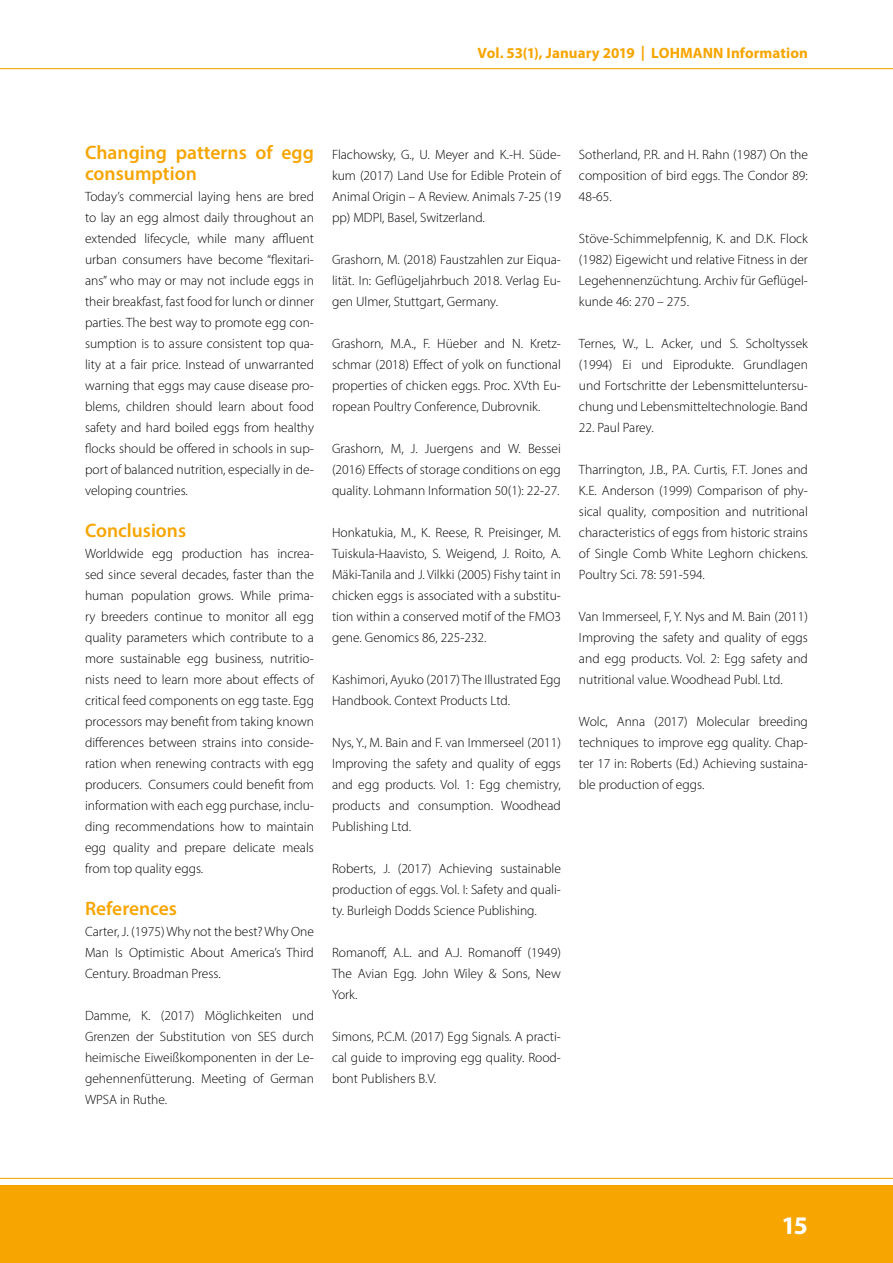
<style>
.page{position:relative;width:893px;height:1263px;background:#fff}
.page>*{position:absolute;margin:0;border:0;box-sizing:border-box;transform-origin:0 0}
.t1{font:700 25.35px "Myriad Pro";color:#fff}
.t2{font:600 19.5px/21px "Myriad Pro";color:#f7a500}
.t3{font:700 15px "Myriad Pro";letter-spacing:.005em;color:#f7a500}
.t4{font:300 13.5px/21px "Myriad Pro";color:#000;text-align:justify}
</style>
<div class="page">
<hr style="left:0;top:68px;width:893px;height:1px;background:#f7a500">
<hr style="left:0;top:1178px;width:893px;height:1px;background:#f7a500">
<div style="left:0;top:1186px;width:893px;height:77px;background:#f7a500"></div>
<p class="t3" style="left:478px;top:43px;width:332px">Vol. 53(1), January 2019 | LOHMANN Information</p>
<h2 class="t2" style="left:85px;top:141px;width:230px">Changing patterns of egg consumption</h2>
<p class="t4" style="left:85px;top:186px;width:230px">Today’s commercial laying hens are bred to lay an egg almost daily throughout an extended lifecycle, while many affluent urban consumers have become “flexitari&shy;ans” who may or may not include eggs in their breakfast, fast food for lunch or dinner parties. The best way to promote egg con&shy;sumption is to assure consistent top qua&shy;lity at a fair price. Instead of unwarranted warning that eggs may cause disease pro&shy;blems, children should learn about food safety and hard boiled eggs from healthy flocks should be offered in schools in sup&shy;port of balanced nutrition, especially in de&shy;veloping countries.</p>
<h2 class="t2" style="left:85px;top:519px;width:103px">Conclusions</h2>
<p class="t4" style="left:85px;top:543px;width:230px">Worldwide egg production has increa&shy;sed since several decades, faster than the human population grows. While prima&shy;ry breeders continue to monitor all egg quality parameters which contribute to a more sustainable egg business, nutritio&shy;nists need to learn more about effects of critical feed components on egg taste. Egg processors may benefit from taking known differences between strains into conside&shy;ration when renewing contracts with egg producers. Consumers could benefit from information with each egg purchase, inclu&shy;ding recommendations how to maintain egg quality and prepare delicate meals from top quality eggs.</p>
<h2 class="t2" style="left:85px;top:897px;width:94px">References</h2>
<p class="t4" style="left:85px;top:921px;width:230px">Carter, J. (1975) Why not the best? Why One Man Is Optimistic About America’s Third Century. Broadman Press.</p>
<p class="t4" style="left:85px;top:1005px;width:230px">Damme, K. (2017) Möglichkeiten und Grenzen der Substitution von SES durch heimische Eiweißkomponenten in der Le&shy;gehennenfütterung. Meeting of German WPSA in Ruthe.</p>
<p class="t4" style="left:332px;top:144px;width:230px">Flachowsky, G., U. Meyer and K.-H. Süde&shy;kum (2017) Land Use for Edible Protein of Animal Origin – A Review. Animals 7-25 (19 pp) MDPI, Basel, Switzerland.</p>
<p class="t4" style="left:332px;top:249px;width:230px">Grashorn, M. (2018) Faustzahlen zur Eiqua&shy;lität. In: Geflügeljahrbuch 2018. Verlag Eu&shy;gen Ulmer, Stuttgart, Germany.</p>
<p class="t4" style="left:332px;top:333px;width:230px">Grashorn, M.A., F. Hüeber and N. Kretz&shy;schmar (2018) Effect of yolk on functional properties of chicken eggs. Proc. XVth Eu&shy;ropean Poultry Conference, Dubrovnik.</p>
<p class="t4" style="left:332px;top:438px;width:230px">Grashorn, M, J. Juergens and W. Bessei (2016) Effects of storage conditions on egg quality. Lohmann Information 50(1): 22-27.</p>
<p class="t4" style="left:332px;top:522px;width:230px">Honkatukia, M., K. Reese, R. Preisinger, M.<br>Tuiskula-Haavisto, S. Weigend, J. Roito, A.<br>Mäki-Tanila and J. Vilkki (2005) Fishy taint in chicken eggs is associated with a substitu&shy;tion within a conserved motif of the FMO3 gene. Genomics 86, 225-232.</p>
<p class="t4" style="left:332px;top:669px;width:230px">Kashimori, Ayuko (2017) The Illustrated Egg<br>Handbook. Context Products Ltd.</p>
<p class="t4" style="left:332px;top:732px;width:230px">Nys, Y., M. Bain and F. van Immerseel (2011)<br>Improving the safety and quality of eggs and egg products. Vol. 1: Egg chemistry, products and consumption. Woodhead Publishing Ltd.</p>
<p class="t4" style="left:332px;top:858px;width:230px">Roberts, J. (2017) Achieving sustainable production of eggs. Vol. I: Safety and quali&shy;ty. Burleigh Dodds Science Publishing.</p>
<p class="t4" style="left:332px;top:942px;width:230px">Romanoff, A.L. and A.J. Romanoff (1949)<br>The Avian Egg. John Wiley &amp; Sons, New York.</p>
<p class="t4" style="left:332px;top:1026px;width:230px">Simons, P.C.M. (2017) Egg Signals. A practi&shy;cal guide to improving egg quality. Rood&shy;bont Publishers B.V.</p>
<p class="t4" style="left:579px;top:144px;width:230px">Sotherland, P.R. and H. Rahn (1987) On the composition of bird eggs. The Condor 89:<br>48-65.</p>
<p class="t4" style="left:579px;top:228px;width:230px">Stöve-Schimmelpfennig, K. and D.K. Flock (1982) Eigewicht und relative Fitness in der Legehennenzüchtung. Archiv für Geflügel&shy;kunde 46: 270 – 275.</p>
<p class="t4" style="left:579px;top:333px;width:230px">Ternes, W., L. Acker, und S. Scholtyssek (1994) Ei und Eiprodukte. Grundlagen und Fortschritte der Lebensmitteluntersu&shy;chung und Lebensmitteltechnologie. Band</p>
<p class="t4" style="left:579px;top:417px;width:76px">22. Paul Parey.</p>
<p class="t4" style="left:579px;top:459px;width:230px">Tharrington, J.B., P.A. Curtis, F.T. Jones and K.E. Anderson (1999) Comparison of phy&shy;sical quality, composition and nutritional characteristics of eggs from historic strains of Single Comb White Leghorn chickens.<br>Poultry Sci. 78: 591-594.</p>
<p class="t4" style="left:579px;top:606px;width:230px">Van Immerseel, F, Y. Nys and M. Bain (2011)<br>Improving the safety and quality of eggs and egg products. Vol. 2: Egg safety and nutritional value. Woodhead Publ. Ltd.</p>
<p class="t4" style="left:579px;top:711px;width:230px">Wolc, Anna (2017) Molecular breeding techniques to improve egg quality. Chap&shy;ter 17 in: Roberts (Ed.) Achieving sustaina&shy;ble production of eggs.</p>
<h1 class="t1" style="left:781px;top:1209px;width:28px">15</h1>
</div>
